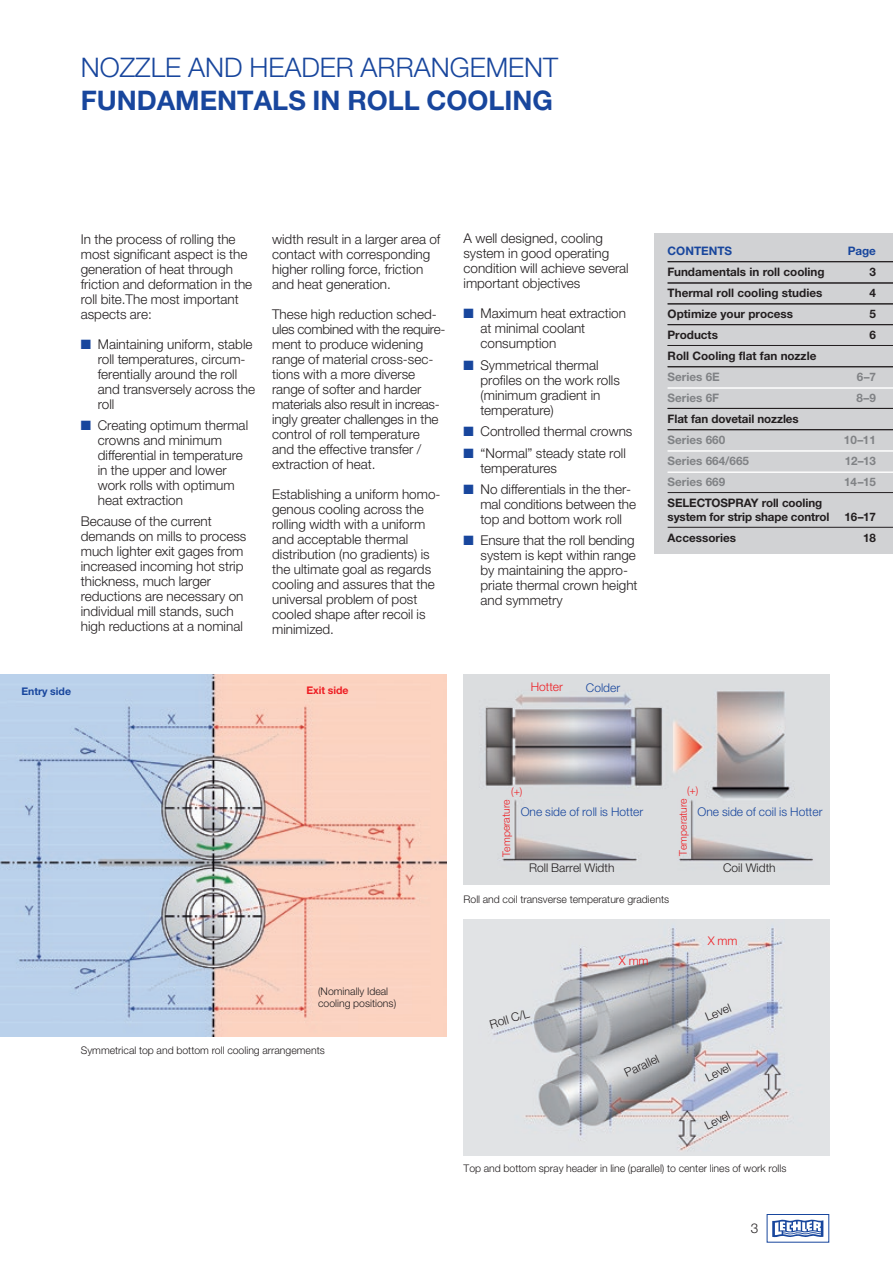
<style>
.page{position:relative;width:893px;height:1263px;background:#fff}
.page>*{position:absolute;margin:0;border:0;box-sizing:border-box;transform-origin:0 0}
.t1{font:300 27px "Helvetica Neue LTW1 G";color:#18469d}
.t2{font:700 27px "Helvetica Neue LTW1 G";color:#18469d}
.t3{font:300 13.5px/15px "Helvetica Neue LTW1 G";color:#231f20}
.t4{font:300 12px "Helvetica Neue LTW1 G";color:#231f20}
.t5{font:300 12px "Helvetica Neue LTW1 G";color:#18469d}
.t6{font:300 12px "Helvetica Neue LTW1 G";color:#ee1d23}
.t7{font:700 11.7px/13.5px "Helvetica Neue LTW1 G";color:#231f20}
.t8{font:700 11.7px "Helvetica Neue LTW1 G";color:#808285}
.t9{font:700 11.7px "Helvetica Neue LTW1 G";color:#18469d}
.t10{font:300 10.5px/12px "Helvetica Neue LTW1 G";color:#231f20}
.t11{font:300 10.5px "Helvetica Neue LTW1 G";color:#ee1d23}
.t12{font:700 10.5px "Helvetica Neue LTW1 G";color:#18469d}
.t13{font:700 10.5px "Helvetica Neue LTW1 G";color:#ee1d23}
.s1{color:#18469d}
</style>
<div class="page">
<div style="left:655px;top:234px;width:238px;height:320px;background:#d1d2d4"></div>
<img style="left:463px;top:674px;width:366px;height:210px">
<img style="left:463px;top:920px;width:366px;height:235px">
<div style="left:767px;top:1214px;width:62px;height:28px;border:1px solid #18469d"></div>
<svg style="left:772px;top:1219px;width:51px;height:18px"></svg>
<img style="left:0;top:674px;width:446px;height:362px">
<hr style="left:668px;top:261px;width:225px;height:1px;background:#231f20">
<hr style="left:668px;top:283px;width:225px;height:1px;background:#231f20">
<hr style="left:668px;top:304px;width:225px;height:1px;background:#231f20">
<hr style="left:668px;top:324px;width:225px;height:1px;background:#231f20">
<hr style="left:668px;top:345px;width:225px;height:1px;background:#231f20">
<hr style="left:668px;top:366px;width:225px;height:1px;background:#231f20">
<hr style="left:668px;top:408px;width:225px;height:1px;background:#231f20">
<hr style="left:668px;top:527px;width:225px;height:1px;background:#231f20">
<hr style="left:668px;top:429px;width:225px;height:1px;background:#231f20">
<hr style="left:668px;top:388px;width:225px;height:1px;background:#fff">
<hr style="left:668px;top:451px;width:225px;height:1px;background:#fff">
<hr style="left:668px;top:472px;width:225px;height:1px;background:#fff">
<hr style="left:668px;top:492px;width:225px;height:1px;background:#231f20">
<h1 class="t1" style="left:81px;top:51px;width:479px">NOZZLE AND HEADER ARRANGEMENT</h1>
<h1 class="t2" style="left:81px;top:83px;width:474px">FUNDAMENTALS IN ROLL COOLING</h1>
<p class="t3" style="left:81px;top:231px;width:173px">In the process of rolling the most significant aspect is the generation of heat through friction and deformation in the roll bite.The most important aspects are:</p>
<p class="t3" style="left:98px;top:336px;width:159px;text-indent:-17px"><span class="s1">■</span> Maintaining uniform, stable roll temperatures, circum&shy;ferentially around the roll and transversely across the roll</p>
<p class="t3" style="left:98px;top:418px;width:152px;text-indent:-17px"><span class="s1">■</span> Creating optimum thermal crowns and minimum differential in temperature in the upper and lower work rolls with optimum heat extraction</p>
<p class="t3" style="left:81px;top:514px;width:167px">Because of the current demands on mills to process much lighter exit gages from increased incoming hot strip thickness, much larger reductions are necessary on individual mill stands, such high reductions at a nominal</p>
<p class="t3" style="left:272px;top:231px;width:170px">width result in a larger area of contact with corresponding higher rolling force, friction and heat generation.</p>
<p class="t3" style="left:272px;top:306px;width:175px">These high reduction sched&shy;ules combined with the require&shy;ment to produce widening range of material cross-sec&shy;tions with a more diverse range of softer and harder materials also result in increas&shy;ingly greater challenges in the control of roll temperature<br>and the effective transfer / extraction of heat.</p>
<p class="t3" style="left:272px;top:486px;width:170px">Establishing a uniform homo&shy;genous cooling across the rolling width with a uniform and acceptable thermal distribution (no gradients) is the ultimate goal as regards cooling and assures that the universal problem of post cooled shape after recoil is minimized.</p>
<p class="t3" style="left:463px;top:231px;width:167px">A well designed, cooling system in good operating condition will achieve several important objectives</p>
<p class="t3" style="left:480px;top:306px;width:147px;text-indent:-17px"><span class="s1">■</span> Maximum heat extraction at minimal coolant consumption</p>
<p class="t3" style="left:480px;top:357px;width:141px;text-indent:-17px"><span class="s1">■</span> Symmetrical thermal profiles on the work rolls (minimum gradient in temperature)</p>
<p class="t3" style="left:463px;top:424px;width:170px"><span class="s1">■</span> Controlled thermal crowns</p>
<p class="t3" style="left:480px;top:445px;width:147px;text-indent:-17px"><span class="s1">■</span> “Normal” steady state roll temperatures</p>
<p class="t3" style="left:480px;top:482px;width:157px;text-indent:-17px"><span class="s1">■</span> No differentials in the ther&shy;mal conditions between the top and bottom work roll</p>
<p class="t3" style="left:480px;top:533px;width:159px;text-indent:-17px"><span class="s1">■</span> Ensure that the roll bending system is kept within range by maintaining the appro&shy;priate thermal crown height and symmetry</p>
<p class="t12" style="left:21px;top:685px;width:51px">Entry side</p>
<p class="t13" style="left:306px;top:684px;width:44px">Exit side</p>
<p class="t6" style="left:531px;top:679px;width:34px">Hotter</p>
<p class="t5" style="left:586px;top:680px;width:36px">Colder</p>
<p class="t9" style="left:668px;top:244px;width:66px">CONTENTS</p>
<p class="t9" style="left:848px;top:244px;width:30px">Page</p>
<p class="t7" style="left:668px;top:265px;width:159px">Fundamentals in roll cooling</p>
<p class="t7" style="left:869px;top:265px;width:8px">3</p>
<p class="t7" style="left:668px;top:286px;width:156px">Thermal roll cooling studies</p>
<p class="t7" style="left:869px;top:286px;width:8px">4</p>
<p class="t7" style="left:668px;top:307px;width:127px">Optimize your process</p>
<p class="t7" style="left:869px;top:307px;width:8px">5</p>
<p class="t7" style="left:668px;top:328px;width:52px">Products</p>
<p class="t7" style="left:869px;top:328px;width:8px">6</p>
<p class="t7" style="left:668px;top:349px;width:150px">Roll Cooling flat fan nozzle</p>
<p class="t8" style="left:668px;top:370px;width:54px">Series 6E</p>
<p class="t8" style="left:857px;top:370px;width:21px">6–7</p>
<p class="t8" style="left:668px;top:391px;width:53px">Series 6F</p>
<p class="t8" style="left:856px;top:391px;width:21px">8–9</p>
<p class="t7" style="left:668px;top:412px;width:133px">Flat fan dovetail nozzles</p>
<p class="t8" style="left:668px;top:433px;width:59px">Series 660</p>
<p class="t8" style="left:844px;top:433px;width:34px">10–11</p>
<p class="t8" style="left:668px;top:454px;width:83px">Series 664/665</p>
<p class="t8" style="left:845px;top:454px;width:33px">12–13</p>
<p class="t8" style="left:668px;top:475px;width:59px">Series 669</p>
<p class="t8" style="left:844px;top:475px;width:33px">14–15</p>
<p class="t7" style="left:668px;top:496px;width:163px">SELECTOSPRAY roll cooling system for strip shape control</p>
<p class="t7" style="left:844px;top:509px;width:33px">16–17</p>
<p class="t7" style="left:668px;top:530px;width:70px">Accessories</p>
<p class="t7" style="left:863px;top:530px;width:14px">18</p>
<p class="t11" style="left:511px;top:785px;width:13px">(+)</p>
<p class="t11" style="left:687px;top:784px;width:13px">(+)</p>
<p class="t11" style="left:500px;top:857px;width:59px;rotate:-90deg">Temperature</p>
<p class="t11" style="left:677px;top:856px;width:59px;rotate:-90deg">Temperature</p>
<p class="t5" style="left:521px;top:805px;width:124px">One side of roll is Hotter</p>
<p class="t5" style="left:697px;top:804px;width:127px">One side of coil is Hotter</p>
<p class="t4" style="left:529px;top:860px;width:87px">Roll Barrel Width</p>
<p class="t4" style="left:723px;top:860px;width:54px">Coil Width</p>
<p class="t10" style="left:318px;top:985px;width:80px">(Nominally Ideal cooling positions)</p>
<p class="t10" style="left:81px;top:1044px;width:246px">Symmetrical top and bottom roll cooling arrangements</p>
<p class="t10" style="left:463px;top:893px;width:207px">Roll and coil transverse temperature gradients</p>
<p class="t4" style="left:488px;top:1017px;width:43px;rotate:-16deg">Roll C/L</p>
<p class="t6" style="left:619px;top:953px;width:31px">X mm</p>
<p class="t4" style="left:622px;top:1067px;width:38px;rotate:-25deg">Parallel</p>
<p class="t6" style="left:708px;top:933px;width:31px">X mm</p>
<p class="t4" style="left:703px;top:1010px;width:28px;rotate:-22deg">Level</p>
<p class="t4" style="left:703px;top:1071px;width:28px;rotate:-27deg">Level</p>
<p class="t4" style="left:702px;top:1120px;width:28px;rotate:-27deg">Level</p>
<p class="t10" style="left:463px;top:1162px;width:324px">Top and bottom spray header in line (parallel) to center lines of work rolls</p>
<p class="t3" style="left:751px;top:1221px;width:9px">3</p>
</div>
